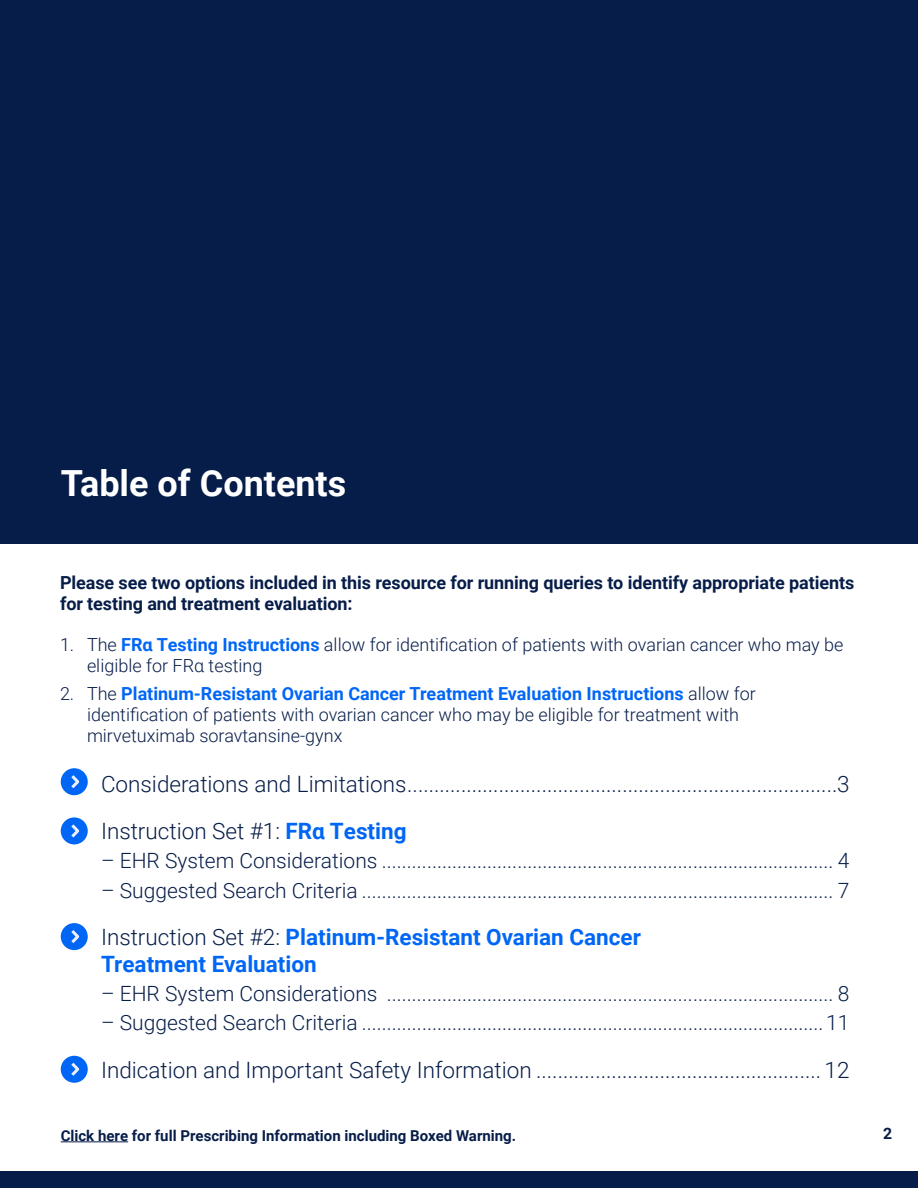
<style>
.page{position:relative;width:918px;height:1188px;background:#fff}
.page>*{position:absolute;margin:0;border:0;box-sizing:border-box;transform-origin:0 0}
.TOC_Headline{font:700 36px "Roboto";color:#fff}
.t1{font:300 22.5px "Roboto";color:#071d49}
.t2{font:700 22.5px/27px "Roboto";color:#0066f5}
.TOC_secondary{font:300 21px "Roboto";color:#071d49}
.t3{font:300 18px/21px "Roboto";color:#071d49}
.Bold_Intro_copy{font:700 18px/21px "Roboto";letter-spacing:-.005em;color:#071d49}
.t4{font:700 15.75px "Roboto";color:#071d49}
.t5{font:700 15px "Roboto";color:#071d49}
.s1{font-weight:700;color:#0066f5}
.s2{font-weight:300;color:#071d49}
</style>
<div class="page">
<div style="left:0;top:0;width:918px;height:544px;background:#071d49"></div>
<div style="left:0;top:1171px;width:918px;height:17px;background:#071d49"></div>
<hr style="left:61px;top:1141px;width:67px;height:1px;background:#071d49">
<div style="left:61px;top:768px;width:27px;height:27px;background:#0066f5;border-radius:50%"></div>
<svg style="left:71px;top:775px;width:9px;height:14px"></svg>
<div style="left:61px;top:817px;width:27px;height:27px;background:#0066f5;border-radius:50%"></div>
<svg style="left:71px;top:824px;width:9px;height:14px"></svg>
<div style="left:61px;top:923px;width:27px;height:27px;background:#0066f5;border-radius:50%"></div>
<svg style="left:71px;top:930px;width:9px;height:13px"></svg>
<div style="left:61px;top:1056px;width:27px;height:27px;background:#0066f5;border-radius:50%"></div>
<svg style="left:71px;top:1062px;width:9px;height:14px"></svg>
<p class="TOC_Headline" style="left:61px;top:458px;width:287px">Table of Contents</p>
<p class="Bold_Intro_copy" style="left:60px;top:571px;width:796px">Please see two options included in this resource for running queries to identify appropriate patients for testing and treatment evaluation:</p>
<p class="t3" style="left:87px;top:634px;width:758px;text-indent:-27px">1. The <span class="s1">FRα Testing Instructions</span> allow for identification of patients with ovarian cancer who may be eligible for FRα testing</p>
<p class="t3" style="left:87px;top:682px;width:670px;text-indent:-27px">2. The <span class="s1">Platinum-Resistant Ovarian Cancer Treatment Evaluation Instructions</span> allow for identification of patients with ovarian cancer who may be eligible for treatment with mirvetuximab soravtansine-gynx</p>
<p class="t1" style="left:101px;top:768px;width:750px">Considerations and Limitations................................................................................3</p>
<p class="t1" style="left:101px;top:815px;width:307px">Instruction Set #1: <span class="s1">FRα Testing</span></p>
<p class="TOC_secondary" style="left:101px;top:846px;width:750px">– EHR System Considerations .......................................................................................... 4</p>
<p class="TOC_secondary" style="left:101px;top:875px;width:750px">– Suggested Search Criteria .............................................................................................. 7</p>
<p class="t2" style="left:101px;top:923px;width:541px"><span class="s2">Instruction Set #2:</span> Platinum-Resistant Ovarian Cancer<br>Treatment Evaluation</p>
<p class="TOC_secondary" style="left:101px;top:979px;width:750px">– EHR System Considerations ......................................................................................... 8</p>
<p class="TOC_secondary" style="left:101px;top:1008px;width:750px">– Suggested Search Criteria ............................................................................................11</p>
<p class="t1" style="left:101px;top:1054px;width:750px">Indication and Important Safety Information ..................................................... 12</p>
<p class="t5" style="left:61px;top:1125px;width:457px">Click here for full Prescribing Information including Boxed Warning.</p>
<p class="t4" style="left:883px;top:1122px;width:11px">2</p>
</div>
